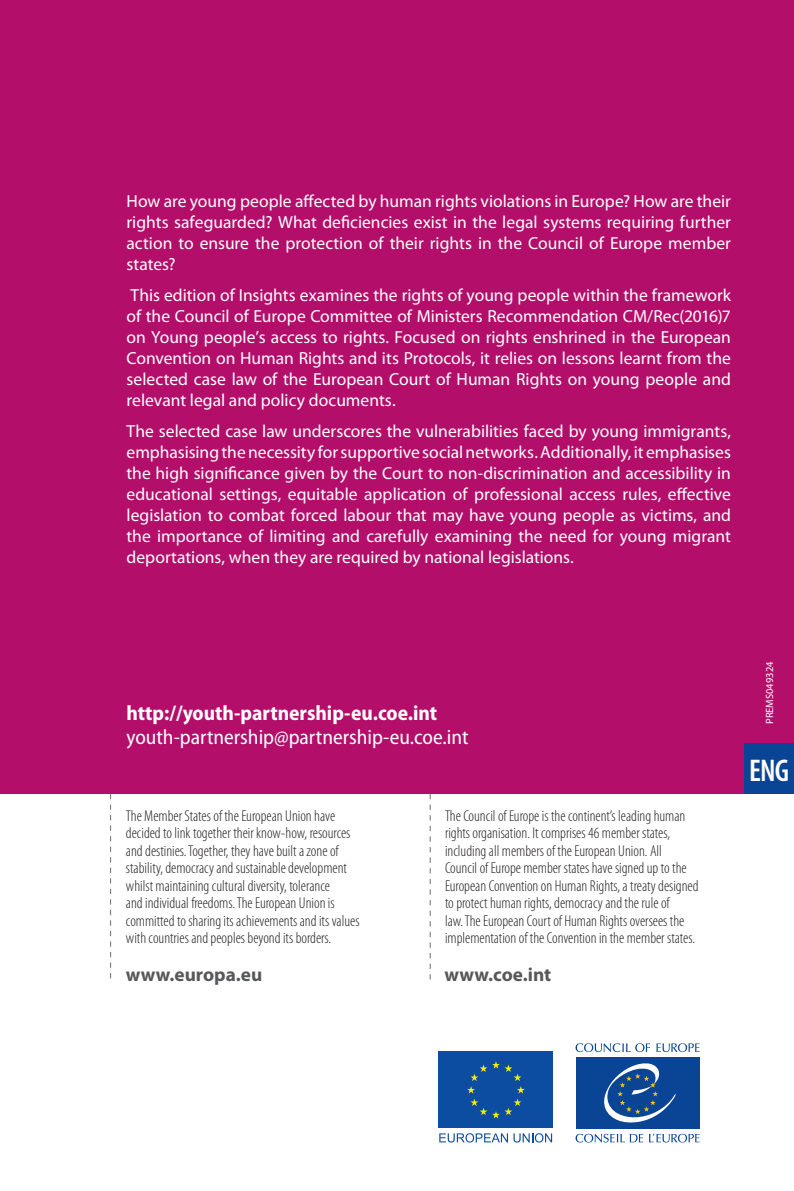
<style>
.page{position:relative;width:794px;height:1191px;background:#fff}
.page>*{position:absolute;margin:0;border:0;box-sizing:border-box;transform-origin:0 0}
.t1{font:600 condensed 31.5px "Myriad Pro";color:#fff}
.t2{font:semi-condensed 21px "Myriad Pro";color:#fff}
.t3{font:700 semi-condensed 21px "Myriad Pro";color:#fff}
.t4{font:700 19.25px "Myriad Pro";color:#57585a}
.t5{font:17.5px/21px "Myriad Pro";color:#fff;text-align:justify}
.t6{font:300 condensed 15.75px/17.5px "Myriad Pro";color:#231f20}
.t7{font:10.5px "Myriad Pro";color:#fff}
</style>
<div class="page">
<div style="left:0;top:0;width:794px;height:794px;background:#b30f6a"></div>
<div style="left:744px;top:744px;width:50px;height:50px;background:#094594"></div>
<svg style="left:575px;top:1043px;width:124px;height:9px"></svg>
<svg style="left:575px;top:1133px;width:124px;height:9px"></svg>
<div style="left:576px;top:1057px;width:123px;height:71px;background:#094594"></div>
<svg style="left:604px;top:1063px;width:72px;height:60px"></svg>
<svg style="left:439px;top:1133px;width:113px;height:9px"></svg>
<div style="left:439px;top:1051px;width:114px;height:76px;background:#0d4da1"></div>
<svg style="left:467px;top:1061px;width:58px;height:57px"></svg>
<svg style="left:110px;top:794px;width:1px;height:184px"></svg>
<svg style="left:430px;top:794px;width:1px;height:185px"></svg>
<p class="t5" style="left:126px;top:191px;width:606px">How are young people affected by human rights violations in Europe? How are their rights safeguarded? What deficiencies exist in the legal systems requiring further action to ensure the protection of their rights in the Council of Europe member states?</p>
<p class="t5" style="left:126px;top:285px;width:606px">This edition of Insights examines the rights of young people within the framework of the Council of Europe Committee of Ministers Recommendation CM/Rec(2016)7 on Young people’s access to rights. Focused on rights enshrined in the European Convention on Human Rights and its Protocols, it relies on lessons learnt from the selected case law of the European Court of Human Rights on young people and relevant legal and policy documents.</p>
<p class="t5" style="left:126px;top:421px;width:606px">The selected case law underscores the vulnerabilities faced by young immigrants, emphasising the necessity for supportive social networks. Additionally, it emphasises the high significance given by the Court to non-discrimination and accessibility in educational settings, equitable application of professional access rules, effective legislation to combat forced labour that may have young people as victims, and the importance of limiting and carefully examining the need for young migrant deportations, when they are required by national legislations.</p>
<p class="t3" style="left:126px;top:699px;width:312px">http://youth-partnership-eu.coe.int</p>
<p class="t2" style="left:126px;top:724px;width:343px">youth-partnership@partnership-eu.coe.int</p>
<p class="t6" style="left:126px;top:806px;width:235px">The Member States of the European Union have decided to link together their know-how, resources and destinies. Together, they have built a zone of stability, democracy and sustainable development whilst maintaining cultural diversity, tolerance<br>and individual freedoms. The European Union is committed to sharing its achievements and its values with countries and peoples beyond its borders.</p>
<p class="t4" style="left:126px;top:961px;width:138px">www.europa.eu</p>
<p class="t6" style="left:445px;top:806px;width:255px">The Council of Europe is the continent’s leading human rights organisation. It comprises 46 member states, including all members of the European Union. All<br>Council of Europe member states have signed up to the European Convention on Human Rights, a treaty designed to protect human rights, democracy and the rule of<br>law. The European Court of Human Rights oversees the implementation of the Convention in the member states.</p>
<p class="t4" style="left:444px;top:961px;width:108px">www.coe.int</p>
<p class="t7" style="left:763px;top:724px;width:64px;rotate:-90deg">PREMS049324</p>
<h1 class="t1" style="left:749px;top:751px;width:42px">ENG</h1>
</div>
